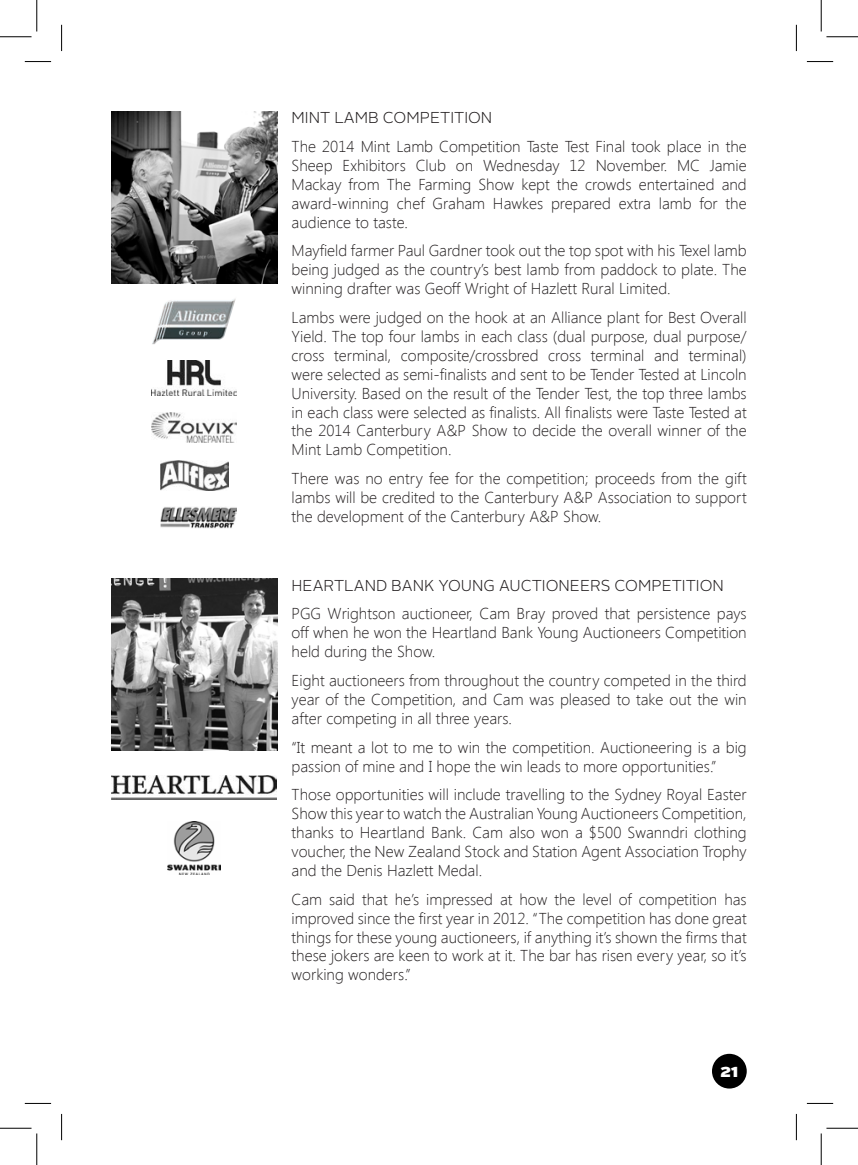
<style>
.page{position:relative;width:858px;height:1165px;background:#fff}
.page>*{position:absolute;margin:0;border:0;box-sizing:border-box;transform-origin:0 0}
.t1{font:900 17.5px "Alright Sans";color:#fff}
.t2{font:300 15.75px/18.9px "Segoe UI";color:#231f20;text-align:justify}
.Paragraph_Style_1{font:300 15.75px "Alright Sans";color:#231f20}
</style>
<div class="page">
<div style="left:711px;top:1054px;width:35px;height:34px;background:#000;border-radius:50%"></div>
<img style="left:111px;top:578px;width:166px;height:173px">
<img style="left:111px;top:111px;width:166px;height:172px">
<img style="left:152px;top:299px;width:84px;height:45px">
<img style="left:152px;top:361px;width:84px;height:34px">
<img style="left:152px;top:413px;width:84px;height:30px">
<img style="left:160px;top:461px;width:69px;height:30px">
<img style="left:160px;top:507px;width:76px;height:22px">
<img style="left:112px;top:775px;width:164px;height:25px">
<img style="left:168px;top:822px;width:52px;height:52px">
<svg style="left:25px;top:61px;width:26px;height:1px"></svg>
<svg style="left:806px;top:61px;width:26px;height:1px"></svg>
<svg style="left:25px;top:1103px;width:26px;height:1px"></svg>
<svg style="left:806px;top:1103px;width:26px;height:1px"></svg>
<svg style="left:61px;top:25px;width:1px;height:26px"></svg>
<svg style="left:61px;top:1114px;width:1px;height:26px"></svg>
<svg style="left:795px;top:25px;width:1px;height:26px"></svg>
<svg style="left:795px;top:1114px;width:1px;height:26px"></svg>
<hr style="left:0;top:36px;width:32px;height:1px;background:#000">
<hr style="left:826px;top:36px;width:31px;height:1px;background:#000">
<hr style="left:0;top:1128px;width:32px;height:1px;background:#000">
<hr style="left:826px;top:1128px;width:31px;height:1px;background:#000">
<hr style="left:36px;top:0;width:1px;height:32px;background:#000">
<hr style="left:36px;top:1133px;width:1px;height:32px;background:#000">
<hr style="left:820px;top:0;width:1px;height:32px;background:#000">
<hr style="left:820px;top:1133px;width:1px;height:32px;background:#000">
<p class="Paragraph_Style_1" style="left:291px;top:107px;width:202px">MINT LAMB COMPETITION</p>
<p class="t2" style="left:291px;top:136px;width:456px">The 2014 Mint Lamb Competition Taste Test Final took place in the Sheep Exhibitors Club on Wednesday 12 November. MC Jamie Mackay from The Farming Show kept the crowds entertained and award-winning chef Graham Hawkes prepared extra lamb for the audience to taste.</p>
<p class="t2" style="left:291px;top:241px;width:456px">Mayfield farmer Paul Gardner took out the top spot with his Texel lamb being judged as the country’s best lamb from paddock to plate. The winning drafter was Geoff Wright of Hazlett Rural Limited.</p>
<p class="t2" style="left:291px;top:307px;width:456px">Lambs were judged on the hook at an Alliance plant for Best Overall Yield. The top four lambs in each class (dual purpose, dual purpose/ cross terminal, composite/crossbred cross terminal and terminal) were selected as semi-finalists and sent to be Tender Tested at Lincoln University. Based on the result of the Tender Test, the top three lambs in each class were selected as finalists. All finalists were Taste Tested at the 2014 Canterbury A&amp;P Show to decide the overall winner of the Mint Lamb Competition.</p>
<p class="t2" style="left:291px;top:469px;width:456px">There was no entry fee for the competition; proceeds from the gift lambs will be credited to the Canterbury A&amp;P Association to support the development of the Canterbury A&amp;P Show.</p>
<p class="Paragraph_Style_1" style="left:291px;top:574px;width:433px">HEARTLAND BANK YOUNG AUCTIONEERS COMPETITION</p>
<p class="t2" style="left:291px;top:604px;width:456px">PGG Wrightson auctioneer, Cam Bray proved that persistence pays off when he won the Heartland Bank Young Auctioneers Competition held during the Show.</p>
<p class="t2" style="left:291px;top:670px;width:456px">Eight auctioneers from throughout the country competed in the third year of the Competition, and Cam was pleased to take out the win after competing in all three years.</p>
<p class="t2" style="left:291px;top:737px;width:456px">“It meant a lot to me to win the competition. Auctioneering is a big passion of mine and I hope the win leads to more opportunities.”</p>
<p class="t2" style="left:291px;top:785px;width:456px">Those opportunities will include travelling to the Sydney Royal Easter Show this year to watch the Australian Young Auctioneers Competition, thanks to Heartland Bank. Cam also won a $500 Swanndri clothing voucher, the New Zealand Stock and Station Agent Association Trophy and the Denis Hazlett Medal.</p>
<p class="t2" style="left:291px;top:889px;width:456px">Cam said that he’s impressed at how the level of competition has improved since the first year in 2012. “The competition has done great things for these young auctioneers, if anything it’s shown the firms that these jokers are keen to work at it. The bar has risen every year, so it’s working wonders.”</p>
<p class="t1" style="left:720px;top:1058px;width:20px">21</p>
</div>
